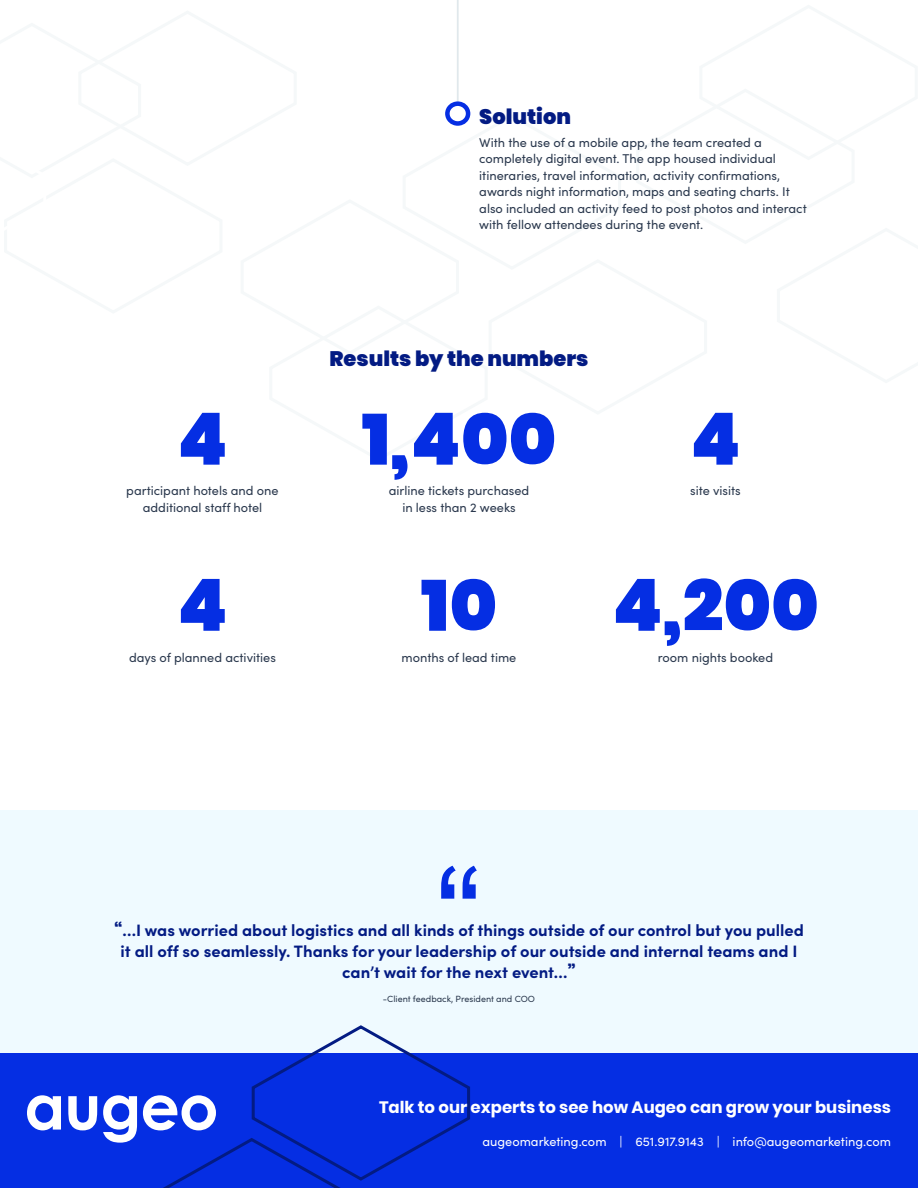
<style>
.page{position:relative;width:918px;height:1188px;background:#fff}
.page>*{position:absolute;margin:0;border:0;box-sizing:border-box;transform-origin:0 0}
.t1{font:900 72px "Poppins";color:#052ee3}
.P-Title_Large{font:900 21px "Poppins";color:#031b83}
.P-Body_Large{font:700 16.5px/21px "Sofia Pro";color:#031b83;text-align:center}
.t2{font:700 16.5px "Poppins";color:#fff}
.P-Body_Large-2{font:12.75px/16.5px "Sofia Pro";color:#2b394e;text-align:center}
.t3{font:12.75px "Sofia Pro";color:#fff}
.P-Body_Small{font:9px "Sofia Pro";color:#2b394e}
.s1{font-family:"Poppins";font-weight:900}
</style>
<div class="page">
<div style="left:0;top:810px;width:918px;height:243px;background:#effaff"></div>
<svg style="left:441px;top:866px;width:36px;height:33px"></svg>
<div style="left:0;top:1053px;width:918px;height:135px;background:#052ee3"></div>
<svg style="left:27px;top:1095px;width:34px;height:35px"></svg>
<svg style="left:68px;top:1096px;width:29px;height:34px"></svg>
<svg style="left:103px;top:1025px;width:367px;height:163px"></svg>
<hr style="left:457px;top:0;width:2px;height:118px;background:#e0e8ec">
<p class="P-Title_Large" style="left:479px;top:104px;width:93px">Solution</p>
<p class="P-Body_Large-2" style="left:479px;top:133px;width:329px;text-align:left">With the use of a mobile app, the team created a completely digital event. The app housed individual itineraries, travel information, activity confirmations, awards night information, maps and seating charts. It also included an activity feed to post photos and interact with fellow attendees during the event.</p>
<p class="P-Title_Large" style="left:330px;top:346px;width:260px">Results by the numbers</p>
<p class="t1" style="left:177px;top:398px;width:52px">4</p>
<p class="t1" style="left:362px;top:398px;width:196px">1,400</p>
<p class="t1" style="left:690px;top:398px;width:52px">4</p>
<p class="P-Body_Large-2" style="left:126px;top:482px;width:154px">participant hotels and one additional staff hotel</p>
<p class="P-Body_Large-2" style="left:389px;top:482px;width:142px">airline tickets purchased in less than 2 weeks</p>
<p class="P-Body_Large-2" style="left:690px;top:482px;width:52px">site visits</p>
<p class="t1" style="left:177px;top:564px;width:52px">4</p>
<p class="t1" style="left:421px;top:564px;width:78px">10</p>
<p class="t1" style="left:612px;top:564px;width:208px">4,200</p>
<p class="P-Body_Large-2" style="left:129px;top:648px;width:148px">days of planned activities</p>
<p class="P-Body_Large-2" style="left:402px;top:648px;width:116px">months of lead time</p>
<p class="P-Body_Large-2" style="left:658px;top:648px;width:117px">room nights booked</p>
<p class="P-Body_Large" style="left:114px;top:919px;width:691px"><span class="s1">“</span>…I was worried about logistics and all kinds of things outside of our control but you pulled</p>
<p class="P-Body_Large" style="left:121px;top:940px;width:678px">it all off so seamlessly. Thanks for your leadership of our outside and internal teams and I can’t wait for the next event…<span class="s1">”</span></p>
<p class="P-Body_Small" style="left:383px;top:992px;width:154px">-Client feedback, President and COO</p>
<p class="t2" style="left:379px;top:1097px;width:513px">Talk to our experts to see how Augeo can grow your business</p>
<p class="t3" style="left:482px;top:1132px;width:410px">augeomarketing.com | 651.917.9143 | info@augeomarketing.com</p>
</div>
